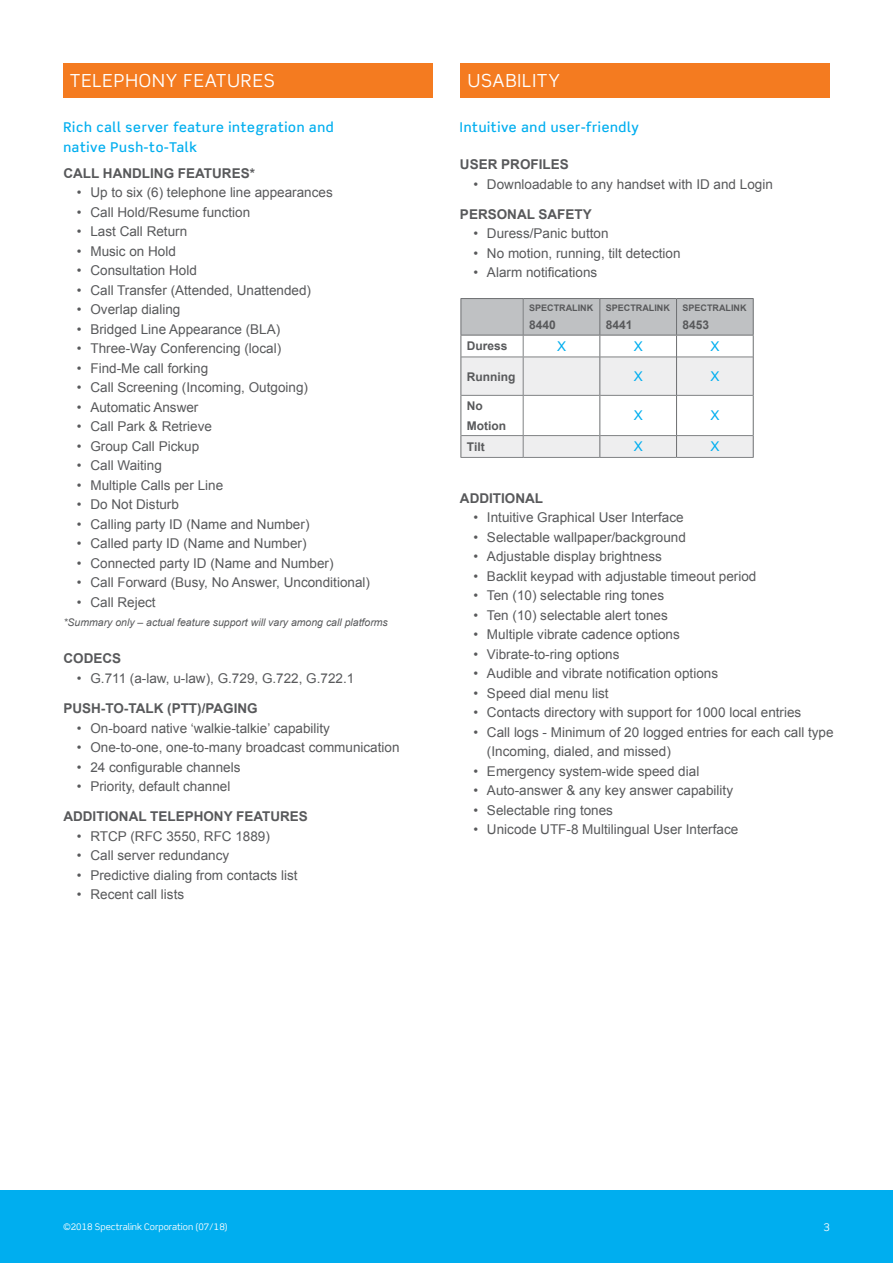
<style>
.page{position:relative;width:893px;height:1263px;background:#fff}
.page>*{position:absolute;margin:0;border:0;box-sizing:border-box;transform-origin:0 0}
.t1{font:18px "Scene Std";letter-spacing:.05em;color:#fff}
.t2{font:13.5px/19.5px "Arial";color:#58595b}
.t3{font:700 13.5px "Arial";color:#58595b}
.t4{font:500 13.5px/19.5px "Scene Std";letter-spacing:.05em;color:#00aeef}
.t5{font:13.5px "Arial";color:#00aeef}
.t6{font:700 12px/19.5px "Arial";color:#58595b}
.t7{font:italic 10.5px "Arial";color:#58595b}
.t8{font:10.5px "Scene Std";color:#fff}
.t9{font:9px "Scene Std";color:#fff}
.t10{font:700 9px "Arial";color:#58595b}
</style>
<div class="page">
<div style="left:0;top:1189px;width:893px;height:74px;background:#00aeef"></div>
<hr style="left:460px;top:457px;width:63px;height:1px;background:#808284">
<hr style="left:523px;top:457px;width:77px;height:1px;background:#808284">
<hr style="left:600px;top:457px;width:76px;height:1px;background:#808284">
<hr style="left:676px;top:457px;width:78px;height:1px;background:#808284">
<hr style="left:460px;top:298px;width:63px;height:1px;background:#6d6f71">
<hr style="left:523px;top:298px;width:77px;height:1px;background:#6d6f71">
<hr style="left:600px;top:298px;width:76px;height:1px;background:#6d6f71">
<hr style="left:676px;top:298px;width:78px;height:1px;background:#6d6f71">
<svg style="left:460px;top:299px;width:294px;height:158px"></svg>
<div style="left:63px;top:63px;width:369px;height:35px;background:#f47b20"></div>
<div style="left:461px;top:63px;width:369px;height:35px;background:#f47b20"></div>
<h1 class="t1" style="left:70px;top:70px;width:207px">TELEPHONY FEATURES</h1>
<h1 class="t1" style="left:468px;top:70px;width:94px">USABILITY</h1>
<p class="t4" style="left:63px;top:117px;width:272px">Rich call server feature integration and native Push-to-Talk</p>
<p class="t3" style="left:63px;top:164px;width:193px">CALL HANDLING FEATURES*</p>
<p class="t2" style="left:77px;top:183px;width:257px">• Up to six (6) telephone line appearances</p>
<p class="t2" style="left:77px;top:202px;width:175px">• Call Hold/Resume function</p>
<p class="t2" style="left:77px;top:222px;width:112px">• Last Call Return</p>
<p class="t2" style="left:77px;top:241px;width:101px">• Music on Hold</p>
<p class="t2" style="left:77px;top:261px;width:122px">• Consultation Hold</p>
<p class="t2" style="left:77px;top:280px;width:236px">• Call Transfer (Attended, Unattended)</p>
<p class="t2" style="left:77px;top:300px;width:105px">• Overlap dialing</p>
<p class="t2" style="left:77px;top:319px;width:205px">• Bridged Line Appearance (BLA)</p>
<p class="t2" style="left:77px;top:339px;width:206px">• Three-Way Conferencing (local)</p>
<p class="t2" style="left:77px;top:358px;width:133px">• Find-Me call forking</p>
<p class="t2" style="left:77px;top:378px;width:233px">• Call Screening (Incoming, Outgoing)</p>
<p class="t2" style="left:77px;top:397px;width:123px">• Automatic Answer</p>
<p class="t2" style="left:77px;top:417px;width:137px">• Call Park &amp; Retrieve</p>
<p class="t2" style="left:77px;top:436px;width:124px">• Group Call Pickup</p>
<p class="t2" style="left:77px;top:456px;width:87px">• Call Waiting</p>
<p class="t2" style="left:77px;top:475px;width:148px">• Multiple Calls per Line</p>
<p class="t2" style="left:77px;top:495px;width:104px">• Do Not Disturb</p>
<p class="t2" style="left:77px;top:514px;width:234px">• Calling party ID (Name and Number)</p>
<p class="t2" style="left:77px;top:534px;width:231px">• Called party ID (Name and Number)</p>
<p class="t2" style="left:77px;top:553px;width:258px">• Connected party ID (Name and Number)</p>
<p class="t2" style="left:77px;top:573px;width:295px">• Call Forward (Busy, No Answer, Unconditional)</p>
<p class="t2" style="left:77px;top:592px;width:80px">• Call Reject</p>
<p class="t7" style="left:63px;top:616px;width:326px">*Summary only – actual feature support will vary among call platforms</p>
<p class="t3" style="left:63px;top:650px;width:59px">CODECS</p>
<p class="t2" style="left:77px;top:668px;width:279px">• G.711 (a-law, u-law), G.729, G.722, G.722.1</p>
<p class="t3" style="left:63px;top:699px;width:196px">PUSH-TO-TALK (PTT)/PAGING</p>
<p class="t2" style="left:77px;top:718px;width:255px">• On-board native ‘walkie-talkie’ capability</p>
<p class="t2" style="left:77px;top:738px;width:324px">• One-to-one, one-to-many broadcast communication</p>
<p class="t2" style="left:77px;top:757px;width:165px">• 24 configurable channels</p>
<p class="t2" style="left:77px;top:777px;width:155px">• Priority, default channel</p>
<p class="t3" style="left:63px;top:808px;width:246px">ADDITIONAL TELEPHONY FEATURES</p>
<p class="t2" style="left:77px;top:827px;width:195px">• RTCP (RFC 3550, RFC 1889)</p>
<p class="t2" style="left:77px;top:846px;width:154px">• Call server redundancy</p>
<p class="t2" style="left:77px;top:866px;width:222px">• Predictive dialing from contacts list</p>
<p class="t2" style="left:77px;top:885px;width:109px">• Recent call lists</p>
<p class="t4" style="left:460px;top:117px;width:180px">Intuitive and user-friendly</p>
<p class="t3" style="left:460px;top:155px;width:110px">USER PROFILES</p>
<p class="t2" style="left:473px;top:174px;width:301px">• Downloadable to any handset with ID and Login</p>
<p class="t3" style="left:460px;top:205px;width:133px">PERSONAL SAFETY</p>
<p class="t2" style="left:473px;top:224px;width:137px">• Duress/Panic button</p>
<p class="t2" style="left:473px;top:243px;width:209px">• No motion, running, tilt detection</p>
<p class="t2" style="left:473px;top:263px;width:125px">• Alarm notifications</p>
<p class="t10" style="left:529px;top:302px;width:65px">SPECTRALINK</p>
<p class="t6" style="left:529px;top:315px;width:28px">8440</p>
<p class="t10" style="left:606px;top:302px;width:65px">SPECTRALINK</p>
<p class="t6" style="left:606px;top:315px;width:28px">8441</p>
<p class="t10" style="left:682px;top:302px;width:65px">SPECTRALINK</p>
<p class="t6" style="left:682px;top:315px;width:28px">8453</p>
<p class="t6" style="left:467px;top:337px;width:42px">Duress</p>
<p class="t5" style="left:557px;top:337px;width:11px">X</p>
<p class="t5" style="left:634px;top:337px;width:11px">X</p>
<p class="t5" style="left:710px;top:337px;width:11px">X</p>
<p class="t6" style="left:467px;top:367px;width:50px">Running</p>
<p class="t5" style="left:634px;top:367px;width:11px">X</p>
<p class="t5" style="left:710px;top:367px;width:11px">X</p>
<p class="t6" style="left:467px;top:396px;width:41px">No<br>Motion</p>
<p class="t5" style="left:634px;top:407px;width:11px">X</p>
<p class="t5" style="left:710px;top:407px;width:11px">X</p>
<p class="t6" style="left:467px;top:437px;width:19px">Tilt</p>
<p class="t5" style="left:634px;top:438px;width:11px">X</p>
<p class="t5" style="left:710px;top:438px;width:11px">X</p>
<p class="t3" style="left:460px;top:489px;width:85px">ADDITIONAL</p>
<p class="t2" style="left:473px;top:508px;width:212px">• Intuitive Graphical User Interface</p>
<p class="t2" style="left:473px;top:527px;width:214px">• Selectable wallpaper/background</p>
<p class="t2" style="left:473px;top:547px;width:190px">• Adjustable display brightness</p>
<p class="t2" style="left:473px;top:566px;width:284px">• Backlit keypad with adjustable timeout period</p>
<p class="t2" style="left:473px;top:586px;width:192px">• Ten (10) selectable ring tones</p>
<p class="t2" style="left:473px;top:605px;width:196px">• Ten (10) selectable alert tones</p>
<p class="t2" style="left:473px;top:625px;width:208px">• Multiple vibrate cadence options</p>
<p class="t2" style="left:473px;top:644px;width:148px">• Vibrate-to-ring options</p>
<p class="t2" style="left:473px;top:664px;width:246px">• Audible and vibrate notification options</p>
<p class="t2" style="left:473px;top:683px;width:137px">• Speed dial menu list</p>
<p class="t2" style="left:473px;top:703px;width:329px">• Contacts directory with support for 1000 local entries</p>
<p class="t2" style="left:487px;top:722px;width:348px;text-indent:-14px">• Call logs - Minimum of 20 logged entries for each call type (Incoming, dialed, and missed)</p>
<p class="t2" style="left:473px;top:761px;width:227px">• Emergency system-wide speed dial</p>
<p class="t2" style="left:473px;top:781px;width:261px">• Auto-answer &amp; any key answer capability</p>
<p class="t2" style="left:473px;top:800px;width:141px">• Selectable ring tones</p>
<p class="t2" style="left:473px;top:820px;width:266px">• Unicode UTF-8 Multilingual User Interface</p>
<p class="t9" style="left:63px;top:1220px;width:166px">©2018 Spectralink Corporation (07/18)</p>
<p class="t8" style="left:824px;top:1220px;width:8px">3</p>
</div>
